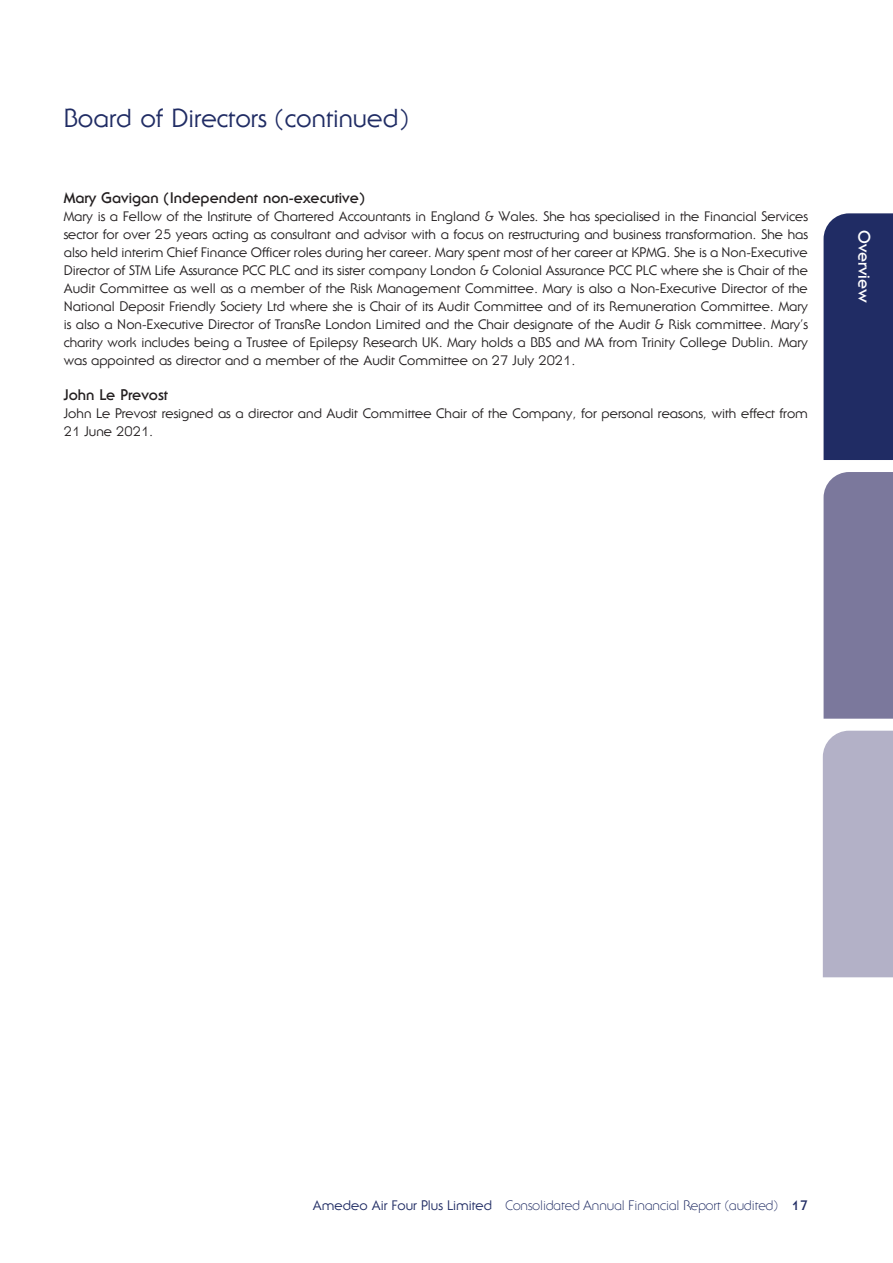
<style>
.page{position:relative;width:893px;height:1263px;background:#fff}
.page>*{position:absolute;margin:0;border:0;box-sizing:border-box;transform-origin:0 0}
.t1{font:25.5px "Serif Gothic";color:#202c64}
.t2{font:700 16.5px "Serif Gothic";color:#fff}
.HEADING_1{font:700 15px "Serif Gothic";color:#231f20}
.TEXT{font:13.5px/18px "Serif Gothic";color:#231f20;text-align:justify}
.t3{font:300 13.5px "Serif Gothic";color:#202c64}
.s1{font-weight:400}
.s2{font-weight:700}
</style>
<div class="page">
<div style="left:824px;top:213px;width:69px;height:247px;background:#202c64"></div>
<div style="left:824px;top:472px;width:69px;height:247px;background:#7b789c"></div>
<div style="left:822px;top:730px;width:71px;height:248px;background:#b3b1c7"></div>
<h1 class="t1" style="left:64px;top:102px;width:346px">Board of Directors (continued)</h1>
<p class="HEADING_1" style="left:64px;top:189px;width:302px">Mary Gavigan (Independent non-executive)</p>
<p class="TEXT" style="left:64px;top:207px;width:746px">Mary is a Fellow of the Institute of Chartered Accountants in England &amp; Wales. She has specialised in the Financial Services sector for over 25 years acting as consultant and advisor with a focus on restructuring and business transformation. She has also held interim Chief Finance Officer roles during her career. Mary spent most of her career at KPMG. She is a Non-Executive Director of STM Life Assurance PCC PLC and its sister company London &amp; Colonial Assurance PCC PLC where she is Chair of the Audit Committee as well as a member of the Risk Management Committee. Mary is also a Non-Executive Director of the National Deposit Friendly Society Ltd where she is Chair of its Audit Committee and of its Remuneration Committee. Mary is also a Non-Executive Director of TransRe London Limited and the Chair designate of the Audit &amp; Risk committee. Mary’s charity work includes being a Trustee of Epilepsy Research UK. Mary holds a BBS and MA from Trinity College Dublin. Mary was appointed as director and a member of the Audit Committee on 27 July 2021.</p>
<p class="HEADING_1" style="left:64px;top:386px;width:106px">John Le Prevost</p>
<p class="TEXT" style="left:64px;top:404px;width:746px">John Le Prevost resigned as a director and Audit Committee Chair of the Company, for personal reasons, with effect from<br>21 June 2021.</p>
<p class="t2" style="left:874px;top:230px;width:74px;rotate:90deg">Overview</p>
<p class="t3" style="left:313px;top:1197px;width:497px"><span class="s1">Amedeo Air Four Plus Limited</span> Consolidated Annual Financial Report (audited) <span class="s2">17</span></p>
</div>
